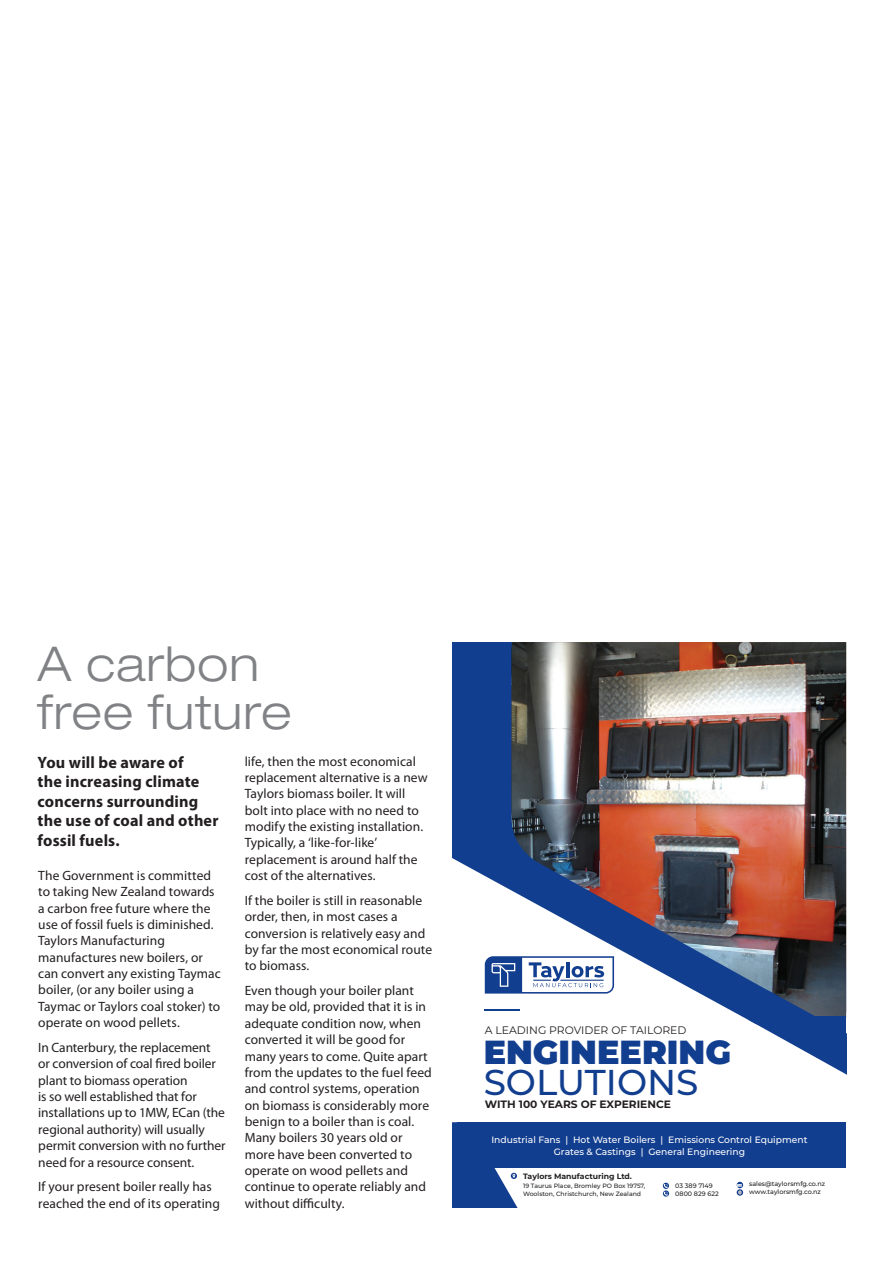
<style>
.page{position:relative;width:893px;height:1263px;background:#fff}
.page>*{position:absolute;margin:0;border:0;box-sizing:border-box;transform-origin:0 0}
.Body_Copy{font:300 expanded 48px/48px "Helvetica Neue LT Std";letter-spacing:.025em;color:#808285}
.t1{font:500 35.85px "Montserrat";color:#123e8f}
.t2{font:900 33.3px "Montserrat";color:#123e8f}
.Body_Copy-2{font:700 16.5px/19.5px "Myriad Pro";letter-spacing:.01em;color:#231f20}
.Body_Copy-3{font:13.5px/16.4px "Myriad Pro";color:#231f20}
.t3{font:10.8px "Montserrat";color:#231f20}
.t4{font:700 10.65px "Montserrat";color:#231f20}
.t5{font:500 9.15px/12.3px "Montserrat";color:#fff;text-align:center}
.t6{font:700 7.8px "Montserrat";color:#231f20}
.t7{font:500 6.45px/7.6px "Montserrat";color:#231f20}
.t8{font:500 6.15px/7.5px "Montserrat";color:#231f20}
</style>
<div class="page">
<img style="left:782px;top:642px;width:64px;height:346px">
<img style="left:453px;top:642px;width:329px;height:372px">
<svg style="left:485px;top:956px;width:129px;height:37px"></svg>
<hr style="left:485px;top:1009px;width:35px;height:2px;background:#123e8f">
<svg style="left:663px;top:1183px;width:6px;height:13px"></svg>
<div style="left:457px;top:1122px;width:389px;height:46px;background:#123e8f"></div>
<svg style="left:453px;top:1122px;width:65px;height:86px"></svg>
<svg style="left:737px;top:988px;width:109px;height:208px"></svg>
<p class="Body_Copy" style="left:38px;top:639px;width:256px">A carbon free future</p>
<p class="Body_Copy-2" style="left:38px;top:752px;width:182px">You will be aware of<br>the increasing climate concerns surrounding the use of coal and other fossil fuels.</p>
<p class="Body_Copy-3" style="left:38px;top:867px;width:184px">The Government is committed to taking New Zealand towards a carbon free future where the use of fossil fuels is diminished.<br>Taylors Manufacturing manufactures new boilers, or can convert any existing Taymac boiler, (or any boiler using a<br>Taymac or Taylors coal stoker) to operate on wood pellets.</p>
<p class="Body_Copy-3" style="left:38px;top:1039px;width:189px">In Canterbury, the replacement or conversion of coal fired boiler plant to biomass operation<br>is so well established that for installations up to 1MW, ECan (the regional authority) will usually permit conversion with no further need for a resource consent.</p>
<p class="Body_Copy-3" style="left:38px;top:1178px;width:183px">If your present boiler really has reached the end of its operating</p>
<p class="Body_Copy-3" style="left:245px;top:753px;width:184px">life, then the most economical replacement alternative is a new<br>Taylors biomass boiler. It will bolt into place with no need to modify the existing installation.<br>Typically, a ‘like-for-like’ replacement is around half the cost of the alternatives.</p>
<p class="Body_Copy-3" style="left:245px;top:892px;width:189px">If the boiler is still in reasonable order, then, in most cases a conversion is relatively easy and by far the most economical route to biomass.</p>
<p class="Body_Copy-3" style="left:245px;top:982px;width:189px">Even though your boiler plant may be old, provided that it is in adequate condition now, when converted it will be good for many years to come. Quite apart from the updates to the fuel feed and control systems, operation on biomass is considerably more benign to a boiler than is coal.<br>Many boilers 30 years old or more have been converted to operate on wood pellets and continue to operate reliably and without difficulty.</p>
<p class="t3" style="left:485px;top:1022px;width:203px">A LEADING PROVIDER OF TAILORED</p>
<p class="t2" style="left:484px;top:1027px;width:249px">ENGINEERING</p>
<p class="t1" style="left:484px;top:1057px;width:216px">SOLUTIONS</p>
<p class="t4" style="left:485px;top:1096px;width:188px">WITH 100 YEARS OF EXPERIENCE</p>
<p class="t5" style="left:491px;top:1133px;width:318px">Industrial Fans | Hot Water Boilers | Emissions Control Equipment<br>Grates &amp; Castings | General Engineering</p>
<p class="t6" style="left:523px;top:1170px;width:110px">Taylors Manufacturing Ltd.</p>
<p class="t8" style="left:523px;top:1182px;width:124px">19 Taurus Place, Bromley PO Box 19757,<br>Woolston, Christchurch, New Zealand</p>
<p class="t7" style="left:749px;top:1180px;width:77px">sales@taylorsmfg.co.nz www.taylorsmfg.co.nz</p>
<p class="t7" style="left:675px;top:1181px;width:45px">03 389 7149<br>0800 829 622</p>
</div>
